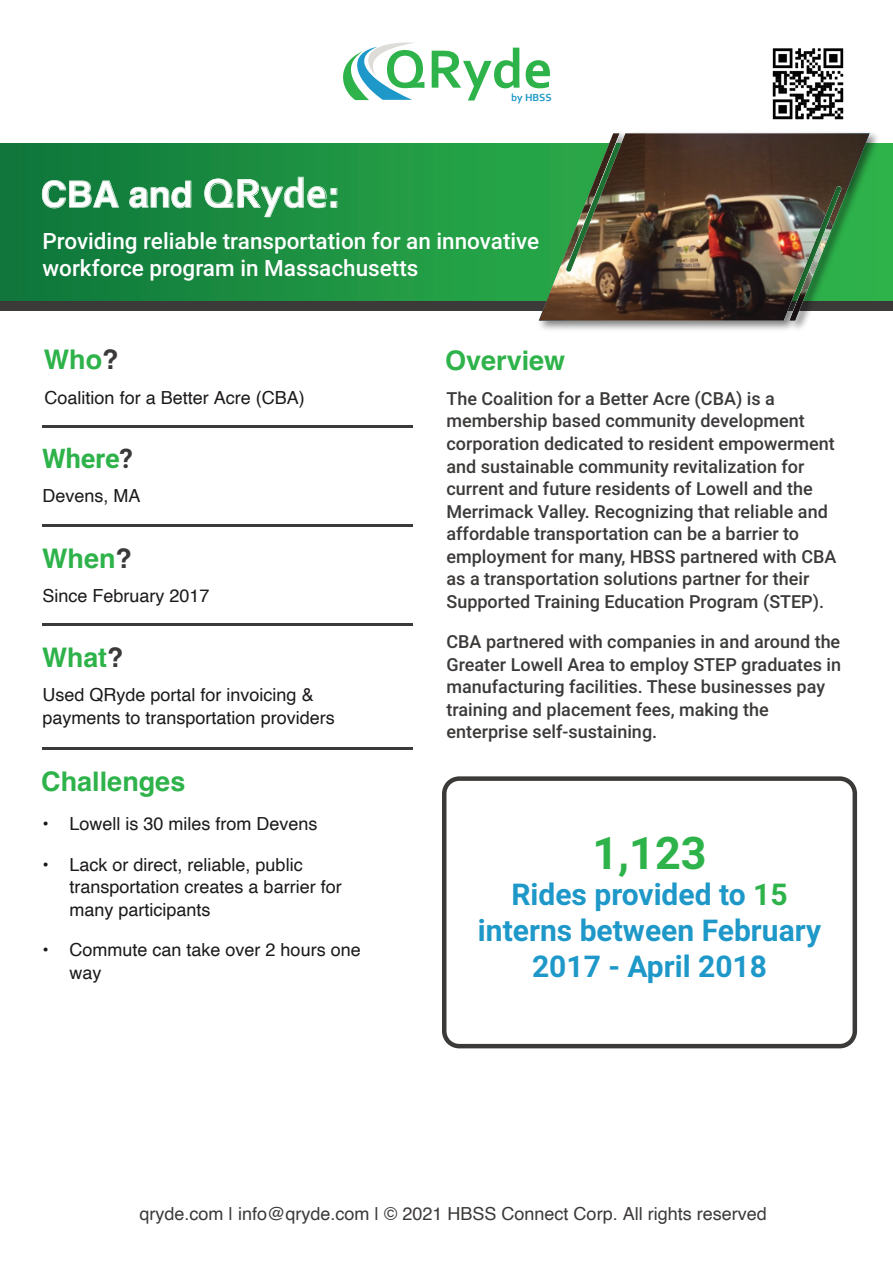
<style>
.page{position:relative;width:893px;height:1263px;background:#fff}
.page>*{position:absolute;margin:0;border:0;box-sizing:border-box;transform-origin:0 0}
.t1{font:700 56.55px "Corbel";color:#2eb24a}
.t2{font:700 45px "Roboto";color:#2eb24a}
.t3{font:700 36px "Helvetica";color:#fff}
.t4{font:700 30px/36px "Roboto";color:#1e98c8;text-align:center}
.t5{font:700 27px "Helvetica";color:#2eb24a}
.t6{font:700 27px "Roboto";color:#2eb24a}
.t7{font:500 22.5px/27px "Roboto";color:#fff}
.t8{font:500 18px/22.5px "Roboto";color:#3c3a39}
.t9{font:18px/22.5px "Helvetica";color:#1c1919}
.t10{font:18px "Helvetica";color:#3c3a39}
.t11{font:700 10.8px "Corbel";color:#1e98c8}
.s1{font-family:"Corbel";font-size:42px}
.s2{color:#3c3a39}
.s3{color:#2eb24a}
</style>
<div class="page">
<svg style="left:343px;top:42px;width:71px;height:58px"></svg>
<svg style="left:442px;top:776px;width:415px;height:272px"></svg>
<hr style="left:43px;top:426px;width:370px;height:2px;background:#3c3a39">
<hr style="left:43px;top:524px;width:370px;height:3px;background:#3c3a39">
<hr style="left:43px;top:624px;width:370px;height:2px;background:#3c3a39">
<hr style="left:43px;top:747px;width:370px;height:3px;background:#3c3a39">
<svg style="left:0;top:143px;width:893px;height:159px;background:#1c8e41"></svg>
<div style="left:0;top:302px;width:893px;height:9px;background:#3c3a39"></div>
<img style="left:537px;top:132px;width:343px;height:198px">
<img style="left:539px;top:133px;width:331px;height:188px">
<svg style="left:42px;top:180px;width:77px;height:28px;background:#2a8a51"></svg>
<svg style="left:129px;top:181px;width:62px;height:27px;background:#2f9154"></svg>
<svg style="left:204px;top:177px;width:133px;height:40px;background:#2e9650"></svg>
<img style="left:772px;top:48px;width:72px;height:72px">
<h3 class="t3" style="left:41px;top:180px;width:301px">CBA and <span class="s1">QRyde:</span></h3>
<h1 class="t1" style="left:384px;top:46px;width:170px">QRyde</h1>
<p class="t11" style="left:511px;top:93px;width:42px">by HBSS</p>
<p class="t7" style="left:43px;top:229px;width:498px">Providing reliable transportation for an innovative workforce program in Massachusetts</p>
<h3 class="t5" style="left:44px;top:349px;width:76px">Who<span class="s2">?</span></h3>
<h3 class="t5" style="left:445px;top:350px;width:122px">Overview</h3>
<p class="t9" style="left:45px;top:387px;width:262px">Coalition for a Better Acre (CBA)</p>
<h3 class="t6" style="left:42px;top:448px;width:92px">Where<span class="s2">?</span></h3>
<p class="t9" style="left:43px;top:486px;width:100px">Devens, MA</p>
<h3 class="t5" style="left:42px;top:547px;width:91px">When<span class="s2">?</span></h3>
<p class="t9" style="left:43px;top:585px;width:169px">Since February 2017</p>
<h3 class="t5" style="left:42px;top:647px;width:83px">What<span class="s2">?</span></h3>
<p class="t9" style="left:43px;top:685px;width:294px">Used QRyde portal for invoicing &amp; payments to transportation providers</p>
<h3 class="t5" style="left:41px;top:770px;width:146px">Challenges</h3>
<p class="t9" style="left:43px;top:814px;width:277px">• Lowell is 30 miles from Devens</p>
<p class="t9" style="left:70px;top:854px;width:274px;text-indent:-27px">• Lack or direct, reliable, public transportation creates a barrier for many participants</p>
<p class="t9" style="left:70px;top:940px;width:293px;text-indent:-27px">• Commute can take over 2 hours one way</p>
<p class="t8" style="left:446px;top:389px;width:391px">The Coalition for a Better Acre (CBA) is a membership based community development corporation dedicated to resident empowerment and sustainable community revitalization for current and future residents of Lowell and the Merrimack Valley. Recognizing that reliable and affordable transportation can be a barrier to employment for many, HBSS partnered with CBA as a transportation solutions partner for their Supported Training Education Program (STEP).</p>
<p class="t8" style="left:446px;top:632px;width:396px">CBA partnered with companies in and around the Greater Lowell Area to employ STEP graduates in manufacturing facilities. These businesses pay training and placement fees, making the enterprise self-sustaining.</p>
<h2 class="t2" style="left:592px;top:835px;width:116px">1,123</h2>
<h3 class="t4" style="left:478px;top:880px;width:345px">Rides provided to <span class="s3">15 </span>interns between February<br>2017 - April 2018</h3>
<p class="t10" style="left:140px;top:1206px;width:629px">qryde.com | info@qryde.com | © 2021 HBSS Connect Corp. All rights reserved</p>
</div>
